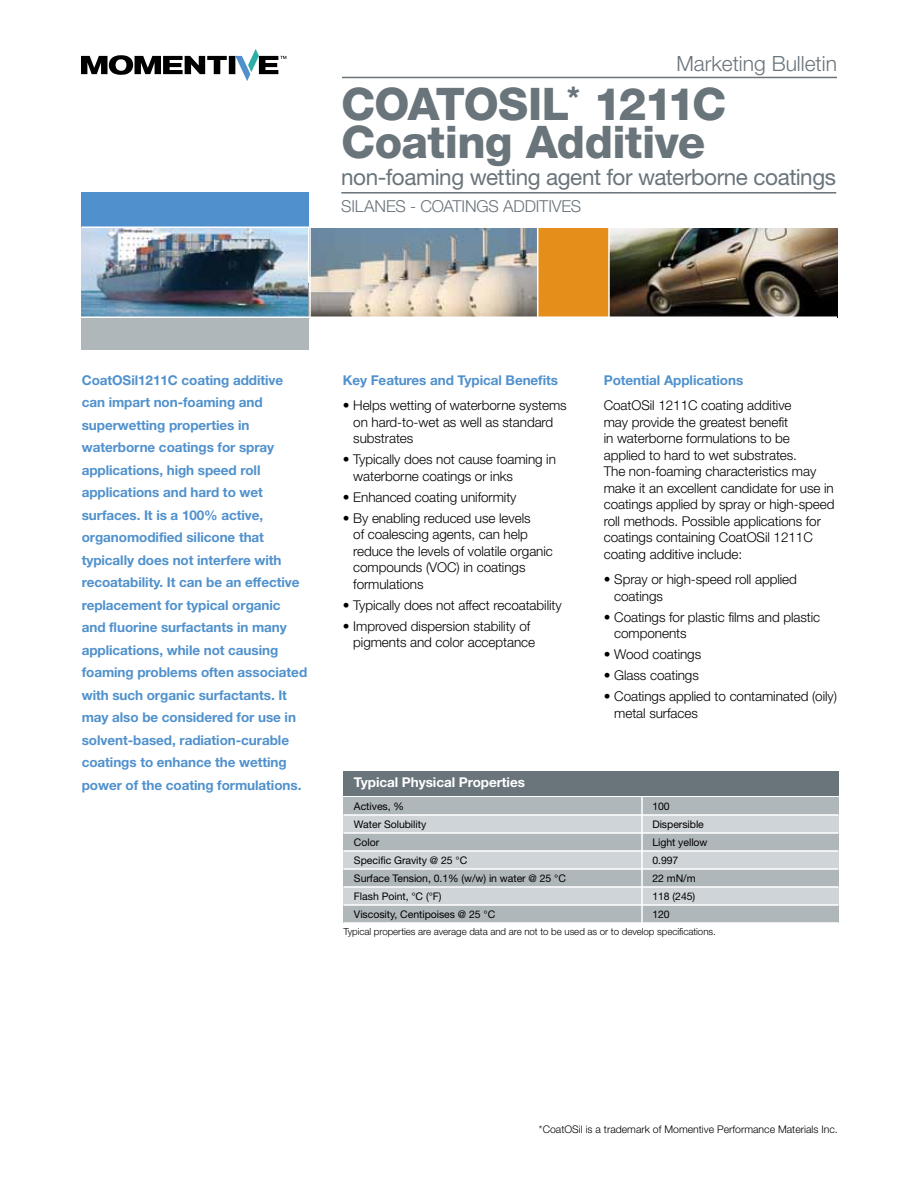
<style>
.page{position:relative;width:918px;height:1188px;background:#fff}
.page>*{position:absolute;margin:0;border:0;box-sizing:border-box;transform-origin:0 0}
.t1{font:800 45px/37.5px "Helvetica Neue LT Std";letter-spacing:-.015em;color:#6a747b}
.t2{font:22.5px "Helvetica Neue LT Std";letter-spacing:-.02em;color:#6a747b}
.t3{font:300 21px "Helvetica Neue LT Std";color:#6a747b}
.t4{font:300 16.5px "Helvetica Neue LT Std";letter-spacing:-.01em;color:#6a747b}
.t5{font:300 13.5px/16.5px "Helvetica Neue LT Std";letter-spacing:-.005em;color:#000}
.t6{font:700 13.5px/22.5px "Helvetica Neue LT Std";letter-spacing:-.005em;color:#5091cd}
.t7{font:700 13.5px "Helvetica Neue LT Std";letter-spacing:-.005em;color:#fff}
.t8{font:10.5px "Helvetica Neue LT Std";letter-spacing:-.005em;color:#000}
.t9{font:300 10.5px "Helvetica Neue LT Std";color:#000}
.t10{font:300 9.75px "Helvetica Neue LT Std";letter-spacing:-.005em;color:#000}
</style>
<div class="page">
<hr style="left:342px;top:77px;width:495px;height:1px;background:#6a747b">
<svg style="left:81px;top:49px;width:205px;height:32px"></svg>
<hr style="left:341px;top:192px;width:495px;height:2px;background:#6a747b">
<div style="left:343px;top:771px;width:495px;height:25px;background:#6a747b"></div>
<div style="left:343px;top:797px;width:495px;height:18px;background:#b0b7bb"></div>
<div style="left:343px;top:815px;width:495px;height:18px;background:#cfd4d8"></div>
<div style="left:343px;top:833px;width:495px;height:18px;background:#b0b7bb"></div>
<div style="left:343px;top:851px;width:495px;height:18px;background:#cfd4d8"></div>
<div style="left:343px;top:869px;width:495px;height:18px;background:#b0b7bb"></div>
<div style="left:343px;top:887px;width:495px;height:18px;background:#cfd4d8"></div>
<div style="left:343px;top:905px;width:495px;height:18px;background:#b0b7bb"></div>
<hr style="left:641px;top:796px;width:2px;height:145px;background:#fff">
<hr style="left:343px;top:814px;width:495px;height:2px;background:#fff">
<hr style="left:343px;top:832px;width:495px;height:2px;background:#fff">
<hr style="left:343px;top:850px;width:495px;height:2px;background:#fff">
<hr style="left:343px;top:868px;width:495px;height:2px;background:#fff">
<hr style="left:343px;top:886px;width:495px;height:2px;background:#fff">
<hr style="left:343px;top:904px;width:495px;height:2px;background:#fff">
<hr style="left:343px;top:922px;width:495px;height:2px;background:#fff">
<div style="left:81px;top:192px;width:228px;height:36px;background:#5091cd"></div>
<div style="left:81px;top:318px;width:228px;height:32px;background:#b0b7bb"></div>
<div style="left:538px;top:228px;width:72px;height:89px;background:#e58e1a"></div>
<img style="left:610px;top:228px;width:228px;height:89px">
<img style="left:311px;top:228px;width:226px;height:88px">
<img style="left:82px;top:228px;width:226px;height:88px">
<hr style="left:608px;top:223px;width:2px;height:108px;background:#fff">
<hr style="left:81px;top:316px;width:756px;height:2px;background:#fff">
<hr style="left:82px;top:226px;width:755px;height:2px;background:#fff">
<h3 class="t3" style="left:676px;top:50px;width:162px">Marketing Bulletin</h3>
<h1 class="t1" style="left:341px;top:85px;width:387px">COATOSIL<sup>*</sup> 1211C<br>Coating Additive</h1>
<h2 class="t2" style="left:341px;top:163px;width:496px">non-foaming wetting agent for waterborne coatings</h2>
<p class="t4" style="left:341px;top:196px;width:242px">SILANES - COATINGS ADDITIVES</p>
<p class="t6" style="left:82px;top:368px;width:227px">CoatOSil1211C coating additive can impart non-foaming and superwetting properties in waterborne coatings for spray applications, high speed roll applications and hard to wet surfaces. It is a 100% active, organomodified silicone that typically does not interfere with recoatability. It can be an effective replacement for typical organic and fluorine surfactants in many applications, while not causing foaming problems often associated with such organic surfactants. It may also be considered for use in solvent-based, radiation-curable coatings to enhance the wetting power of the coating formulations.</p>
<p class="t6" style="left:604px;top:368px;width:141px">Potential Applications</p>
<p class="t6" style="left:343px;top:368px;width:217px">Key Features and Typical Benefits</p>
<p class="t5" style="left:353px;top:397px;width:215px;text-indent:-11px">• Helps wetting of waterborne systems on hard-to-wet as well as standard substrates</p>
<p class="t5" style="left:353px;top:451px;width:204px;text-indent:-11px">• Typically does not cause foaming in waterborne coatings or inks</p>
<p class="t5" style="left:343px;top:488px;width:175px">• Enhanced coating uniformity</p>
<p class="t5" style="left:353px;top:509px;width:201px;text-indent:-11px">• By enabling reduced use levels<br>of coalescing agents, can help reduce the levels of volatile organic compounds (VOC) in coatings formulations</p>
<p class="t5" style="left:343px;top:596px;width:221px">• Typically does not affect recoatability</p>
<p class="t5" style="left:353px;top:617px;width:183px;text-indent:-11px">• Improved dispersion stability of pigments and color acceptance</p>
<p class="t5" style="left:604px;top:397px;width:232px">CoatOSil 1211C coating additive<br>may provide the greatest benefit<br>in waterborne formulations to be applied to hard to wet substrates.<br>The non-foaming characteristics may make it an excellent candidate for use in coatings applied by spray or high-speed roll methods. Possible applications for coatings containing CoatOSil 1211C coating additive include:</p>
<p class="t5" style="left:614px;top:571px;width:184px;text-indent:-11px">• Spray or high-speed roll applied coatings</p>
<p class="t5" style="left:614px;top:608px;width:208px;text-indent:-11px">• Coatings for plastic films and plastic components</p>
<p class="t5" style="left:604px;top:646px;width:99px">• Wood coatings</p>
<p class="t5" style="left:604px;top:667px;width:97px">• Glass coatings</p>
<p class="t5" style="left:614px;top:688px;width:224px;text-indent:-11px">• Coatings applied to contaminated (oily) metal surfaces</p>
<p class="t7" style="left:354px;top:774px;width:172px">Typical Physical Properties</p>
<p class="t8" style="left:354px;top:800px;width:52px">Actives, %</p>
<p class="t8" style="left:652px;top:800px;width:19px">100</p>
<p class="t8" style="left:354px;top:818px;width:74px">Water Solubility</p>
<p class="t8" style="left:652px;top:818px;width:53px">Dispersible</p>
<p class="t8" style="left:354px;top:836px;width:27px">Color</p>
<p class="t8" style="left:652px;top:836px;width:57px">Light yellow</p>
<p class="t8" style="left:354px;top:854px;width:115px">Specific Gravity @ 25 °C</p>
<p class="t8" style="left:652px;top:854px;width:28px">0.997</p>
<p class="t8" style="left:354px;top:872px;width:213px">Surface Tension, 0.1% (w/w) in water @ 25 °C</p>
<p class="t8" style="left:652px;top:872px;width:45px">22 mN/m</p>
<p class="t8" style="left:354px;top:890px;width:89px">Flash Point, °C (°F)</p>
<p class="t8" style="left:652px;top:890px;width:44px">118 (245)</p>
<p class="t8" style="left:354px;top:908px;width:143px">Viscosity, Centipoises @ 25 °C</p>
<p class="t8" style="left:652px;top:908px;width:19px">120</p>
<p class="t10" style="left:343px;top:926px;width:374px">Typical properties are average data and are not to be used as or to develop specifications.</p>
<p class="t9" style="left:539px;top:1123px;width:300px">*CoatOSil is a trademark of Momentive Performance Materials Inc.</p>
</div>
